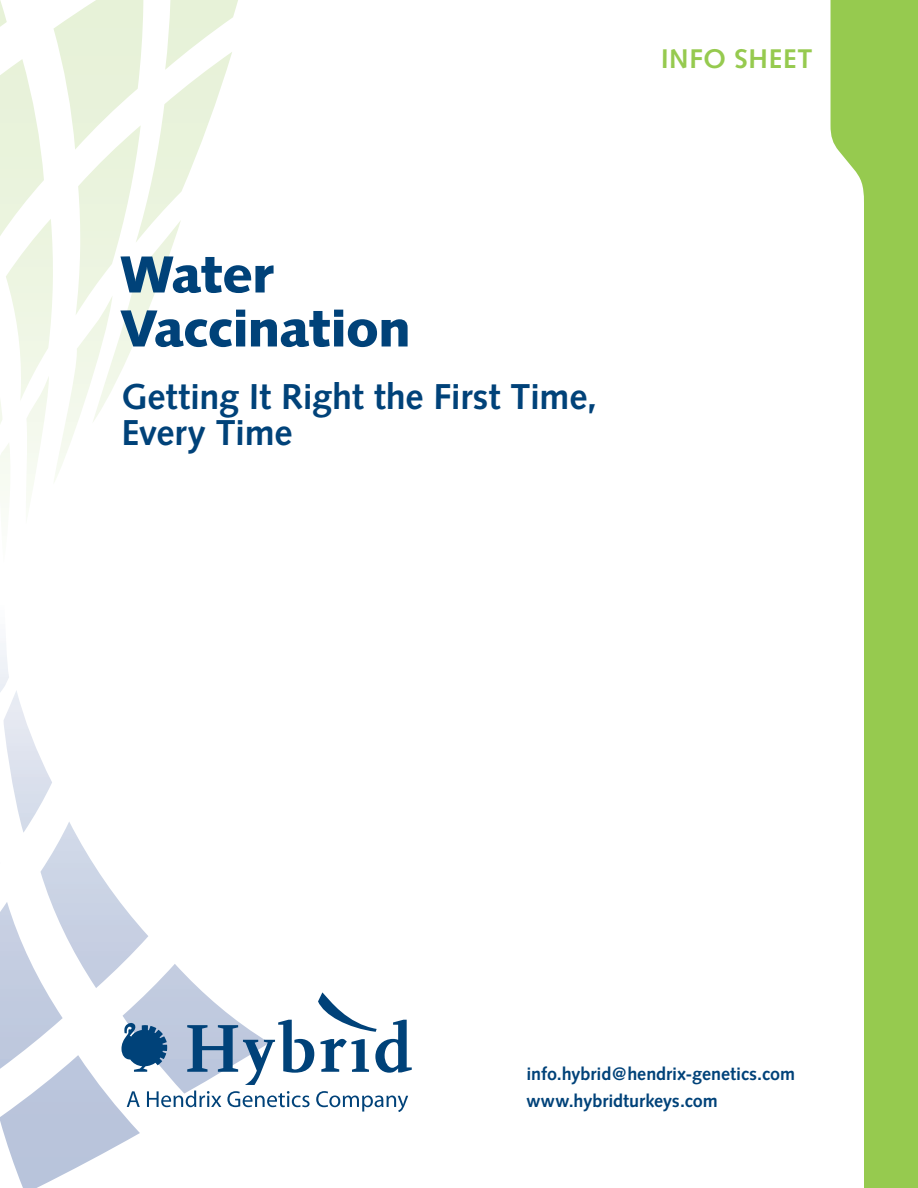
<style>
.page{position:relative;width:918px;height:1188px;background:#fff}
.page>*{position:absolute;margin:0;border:0;box-sizing:border-box;transform-origin:0 0}
.t1{font:54px/54px "Syntax Mdm";color:#004279}
.t2{font:700 36px/36px "Syntax";letter-spacing:-.005em;color:#004279}
.t3{font:700 27px "Syntax";letter-spacing:.025em;color:#96ca4f}
.t4{font:700 18px/27px "Syntax";letter-spacing:-.005em;color:#004279}
</style>
<div class="page">
<svg style="left:831px;top:0;width:87px;height:1188px;fill:#96ca4f"></svg>
<svg style="left:0;top:0;width:238px;height:503px"></svg>
<svg style="left:0;top:643px;width:250px;height:545px"></svg>
<svg style="left:121px;top:1022px;width:46px;height:50px"></svg>
<svg style="left:187px;top:992px;width:225px;height:93px"></svg>
<svg style="left:127px;top:1091px;width:13px;height:16px"></svg>
<svg style="left:147px;top:1091px;width:74px;height:16px"></svg>
<svg style="left:227px;top:1091px;width:83px;height:16px"></svg>
<svg style="left:316px;top:1091px;width:92px;height:21px"></svg>
<h3 class="t3" style="left:661px;top:43px;width:153px">INFO SHEET</h3>
<h1 class="t1" style="left:122px;top:252px;width:290px">Water<br>Vaccination</h1>
<h2 class="t2" style="left:122px;top:379px;width:477px">Getting It Right the First Time,<br>Every Time</h2>
<p class="t4" style="left:526px;top:1061px;width:270px">info.hybrid@hendrix-genetics.com www.hybridturkeys.com</p>
</div>
